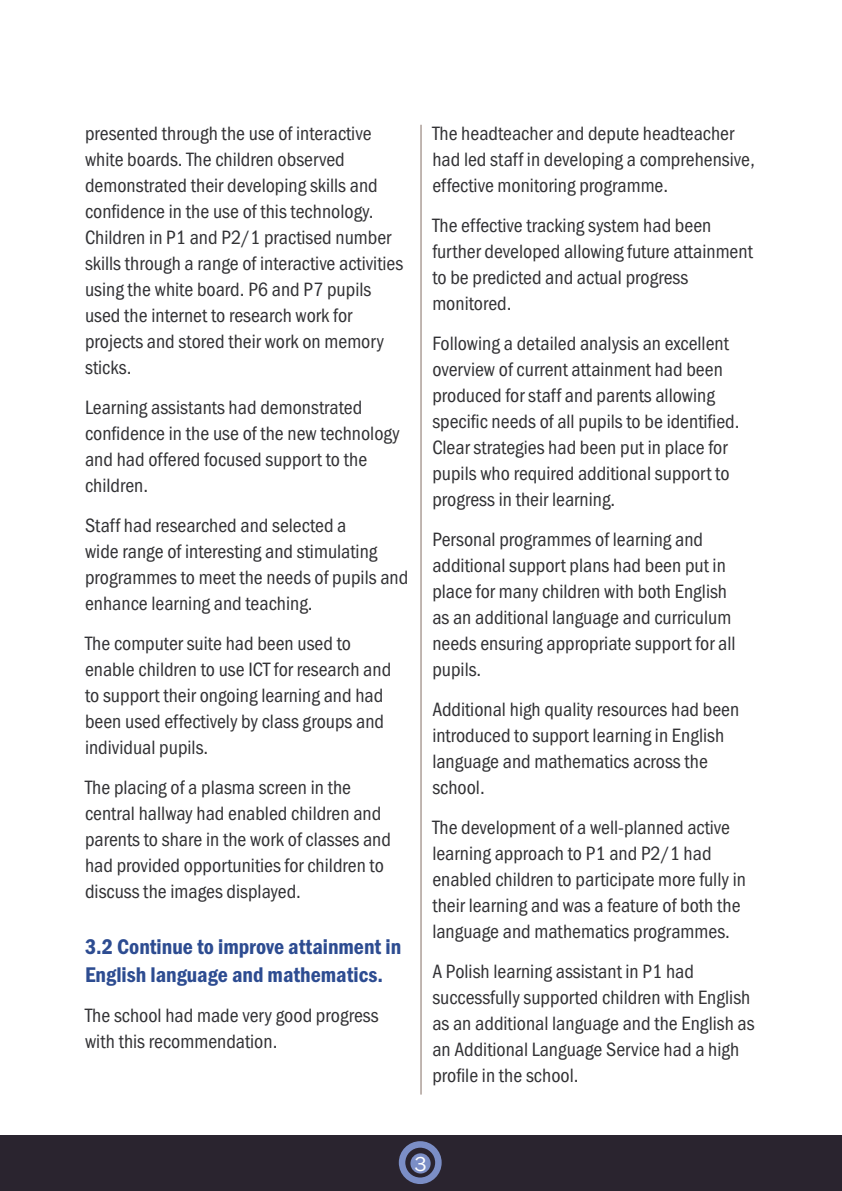
<style>
.page{position:relative;width:842px;height:1191px;background:#fff}
.page>*{position:absolute;margin:0;border:0;box-sizing:border-box;transform-origin:0 0}
.C_Head_for_leaflet{font:22px/28px "Franklin Got URWT Dem Con";color:#2d4c91}
.t1{font:21px "Franklin Got URWT Boo";color:#fff}
.D_Body{font:20px/26px "Franklin Got URWT Boo Con";color:#323235}
</style>
<div class="page">
<hr style="left:420px;top:125px;width:1px;height:969px;background:#836f65">
<div style="left:0;top:1135px;width:842px;height:56px;background:#2a242f"></div>
<div style="left:399px;top:1141px;width:43px;height:43px;border:6px solid #7b8ec6;border-radius:50%"></div>
<div style="left:410px;top:1153px;width:21px;height:20px;background:#7b8ec6;border-radius:50%"></div>
<p class="D_Body" style="left:85px;top:120px;width:320px">presented through the use of interactive white boards. The children observed demonstrated their developing skills and confidence in the use of this technology.<br>Children in P1 and P2/1 practised number skills through a range of interactive activities using the white board. P6 and P7 pupils used the internet to research work for projects and stored their work on memory sticks.</p>
<p class="D_Body" style="left:85px;top:394px;width:316px">Learning assistants had demonstrated confidence in the use of the new technology and had offered focused support to the children.</p>
<p class="D_Body" style="left:85px;top:512px;width:325px">Staff had researched and selected a<br>wide range of interesting and stimulating programmes to meet the needs of pupils and enhance learning and teaching.</p>
<p class="D_Body" style="left:85px;top:630px;width:308px">The computer suite had been used to enable children to use ICT for research and to support their ongoing learning and had been used effectively by class groups and individual pupils.</p>
<p class="D_Body" style="left:85px;top:774px;width:307px">The placing of a plasma screen in the central hallway had enabled children and parents to share in the work of classes and had provided opportunities for children to discuss the images displayed.</p>
<p class="C_Head_for_leaflet" style="left:85px;top:933px;width:318px">3.2 Continue to improve attainment in<br>English language and mathematics.</p>
<p class="D_Body" style="left:85px;top:1002px;width:295px">The school had made very good progress with this recommendation.</p>
<p class="D_Body" style="left:432px;top:120px;width:324px">The headteacher and depute headteacher had led staff in developing a comprehensive, effective monitoring programme.</p>
<p class="D_Body" style="left:432px;top:212px;width:322px">The effective tracking system had been further developed allowing future attainment to be predicted and actual progress monitored.</p>
<p class="D_Body" style="left:432px;top:330px;width:309px">Following a detailed analysis an excellent overview of current attainment had been produced for staff and parents allowing specific needs of all pupils to be identified.<br>Clear strategies had been put in place for pupils who required additional support to progress in their learning.</p>
<p class="D_Body" style="left:432px;top:526px;width:305px">Personal programmes of learning and additional support plans had been put in place for many children with both English as an additional language and curriculum needs ensuring appropriate support for all pupils.</p>
<p class="D_Body" style="left:432px;top:696px;width:309px">Additional high quality resources had been introduced to support learning in English language and mathematics across the school.</p>
<p class="D_Body" style="left:432px;top:814px;width:315px">The development of a well-planned active learning approach to P1 and P2/1 had enabled children to participate more fully in their learning and was a feature of both the language and mathematics programmes.</p>
<p class="D_Body" style="left:432px;top:958px;width:324px">A Polish learning assistant in P1 had successfully supported children with English as an additional language and the English as an Additional Language Service had a high profile in the school.</p>
<p class="t1" style="left:414px;top:1152px;width:14px">3</p>
</div>
